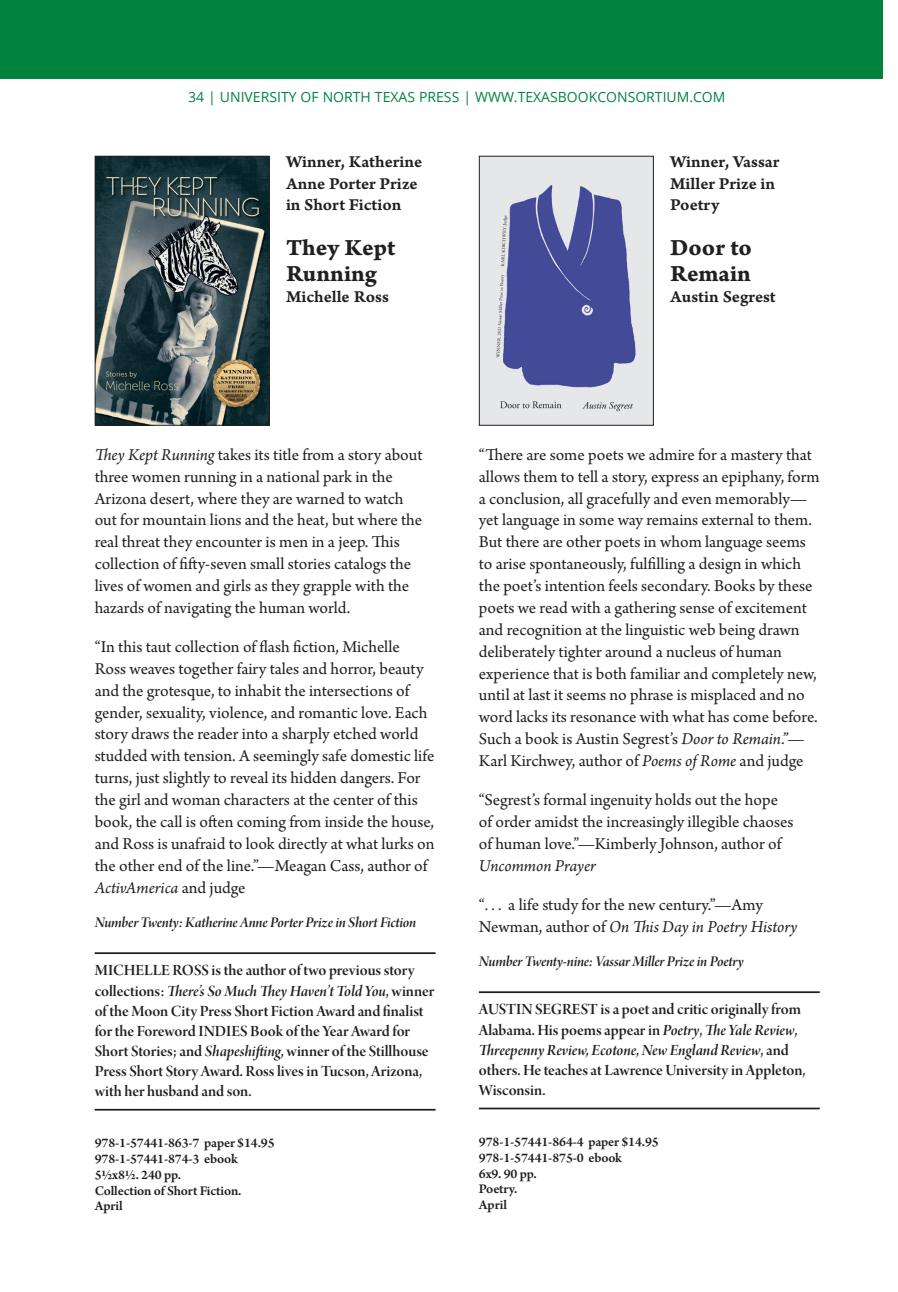
<style>
.page{position:relative;width:898px;height:1292px;background:#fff}
.page>*{position:absolute;margin:0;border:0;box-sizing:border-box;transform-origin:0 0}
.t1{font:24.5px/26.2px "Arno Pro Bold Caption";color:#231f20}
.t2{font:17.5px/21.9px "Arno Pro";color:#231f20}
.t3{font:17.5px/21px "Arno Pro Smbd Caption";color:#231f20}
.t4{font:italic 17.5px "Arno Pro";letter-spacing:-.005em;color:#231f20}
.t5{font:16.62px/20.1px "Arno Pro Smbd Display";letter-spacing:-.005em;color:#231f20}
.t6{font:16.62px "Arno Pro Smbd Italic Display";letter-spacing:-.005em;color:#231f20}
.t7{font:15.75px "Arno Pro Smbd Italic Display";letter-spacing:-.015em;color:#231f20}
.t8{font:600 14px/15.8px "Arno Pro";letter-spacing:-.01em;color:#231f20}
.t9{font:14px "Open Sans";color:#00843d}
.s1{font-style:italic}
.s2{font-family:"Arno Pro Smbd Display"}
.s3{font-family:"Arno Pro Smbd Italic Display"}
</style>
<div class="page">
<div style="left:0;top:0;width:882px;height:79px;background:#00843d"></div>
<hr style="left:95px;top:952px;width:340px;height:2px;background:#231f20">
<hr style="left:95px;top:1108px;width:340px;height:2px;background:#231f20">
<hr style="left:479px;top:991px;width:341px;height:2px;background:#231f20">
<hr style="left:479px;top:1107px;width:341px;height:2px;background:#231f20">
<img style="left:97px;top:158px;width:171px;height:266px">
<div style="left:95px;top:156px;width:175px;height:270px;border:1px solid #231f20"></div>
<img style="left:481px;top:158px;width:171px;height:266px">
<div style="left:479px;top:156px;width:175px;height:270px;border:1px solid #231f20"></div>
<p class="t9" style="left:188px;top:87px;width:539px">34 | UNIVERSITY OF NORTH TEXAS PRESS | WWW.TEXASBOOKCONSORTIUM.COM</p>
<p class="t3" style="left:286px;top:152px;width:138px">Winner, Katherine<br>Anne Porter Prize in Short Fiction</p>
<h1 class="t1" style="left:286px;top:235px;width:111px">They Kept<br>Running</h1>
<p class="t3" style="left:286px;top:287px;width:104px">Michelle Ross</p>
<p class="t3" style="left:670px;top:152px;width:111px">Winner, Vassar<br>Miller Prize in<br>Poetry</p>
<h1 class="t1" style="left:670px;top:235px;width:83px">Door to<br>Remain</h1>
<p class="t3" style="left:670px;top:287px;width:107px">Austin Segrest</p>
<p class="t2" style="left:95px;top:444px;width:329px"><span class="s1">They Kept Running</span> takes its title from a story about three women running in a national park in the Arizona desert, where they are warned to watch out for mountain lions and the heat, but where the real threat they encounter is men in a jeep. This collection of fifty-seven small stories catalogs the lives of women and girls as they grapple with the hazards of navigating the human world.</p>
<p class="t2" style="left:95px;top:636px;width:341px">“In this taut collection of flash fiction, Michelle Ross weaves together fairy tales and horror, beauty and the grotesque, to inhabit the intersections of gender, sexuality, violence, and romantic love. Each story draws the reader into a sharply etched world studded with tension. A seemingly safe domestic life turns, just slightly to reveal its hidden dangers. For the girl and woman characters at the center of this book, the call is often coming from inside the house, and Ross is unafraid to look directly at what lurks on the other end of the line.”—Meagan Cass, author of <span class="s1">ActivAmerica</span> and judge</p>
<p class="t7" style="left:95px;top:913px;width:323px">Number Twenty: Katherine Anne Porter Prize in Short Fiction</p>
<p class="t5" style="left:95px;top:961px;width:321px">MICHELLE ROSS is the author of two previous story</p>
<p class="t6" style="left:95px;top:981px;width:341px"><span class="s2">collections:</span> There’s So Much They Haven’t Told You<span class="s2">, winner</span></p>
<p class="t5" style="left:95px;top:1001px;width:335px">of the Moon City Press Short Fiction Award and finalist for the Foreword INDIES Book of the Year Award for Short Stories; and <span class="s3">Shapeshifting</span>, winner of the Stillhouse Press Short Story Award. Ross lives in Tucson, Arizona, with her husband and son.</p>
<p class="t8" style="left:95px;top:1136px;width:181px">978-1-57441-863-7 paper $14.95<br>978-1-57441-874-3 ebook<br>51/2x81/2. 240 pp.<br>Collection of Short Fiction.<br>April</p>
<p class="t2" style="left:479px;top:444px;width:342px">“There are some poets we admire for a mastery that allows them to tell a story, express an epiphany, form a conclusion, all gracefully and even memorably— yet language in some way remains external to them.<br>But there are other poets in whom language seems to arise spontaneously, fulfilling a design in which the poet’s intention feels secondary. Books by these poets we read with a gathering sense of excitement and recognition at the linguistic web being drawn deliberately tighter around a nucleus of human experience that is both familiar and completely new, until at last it seems no phrase is misplaced and no word lacks its resonance with what has come before.<br>Such a book is Austin Segrest’s <span class="s1">Door to Remain</span>.”— Karl Kirchwey, author of <span class="s1">Poems of Rome</span> and judge</p>
<p class="t2" style="left:479px;top:790px;width:316px">“Segrest’s formal ingenuity holds out the hope of order amidst the increasingly illegible chaoses of human love.”—Kimberly Johnson, author of</p>
<p class="t4" style="left:479px;top:855px;width:118px">Uncommon Prayer</p>
<p class="t2" style="left:479px;top:894px;width:320px">“<span class="s1">. . .</span> a life study for the new century.”—Amy<br>Newman, author of <span class="s1">On This Day in Poetry History</span></p>
<p class="t7" style="left:479px;top:952px;width:266px">Number Twenty-nine: Vassar Miller Prize in Poetry</p>
<p class="t5" style="left:479px;top:1000px;width:324px">AUSTIN SEGREST is a poet and critic originally from<br>Alabama. His poems appear in <span class="s3">Poetry</span>, <span class="s3">The Yale Review</span>,</p>
<p class="t6" style="left:479px;top:1040px;width:311px">Threepenny Review, Ecotone, New England Review<span class="s2">, and</span></p>
<p class="t5" style="left:479px;top:1061px;width:328px">others. He teaches at Lawrence University in Appleton,<br>Wisconsin.</p>
<p class="t8" style="left:479px;top:1134px;width:181px">978-1-57441-864-4 paper $14.95<br>978-1-57441-875-0 ebook<br>6x9. 90 pp.<br>Poetry.<br>April</p>
</div>
